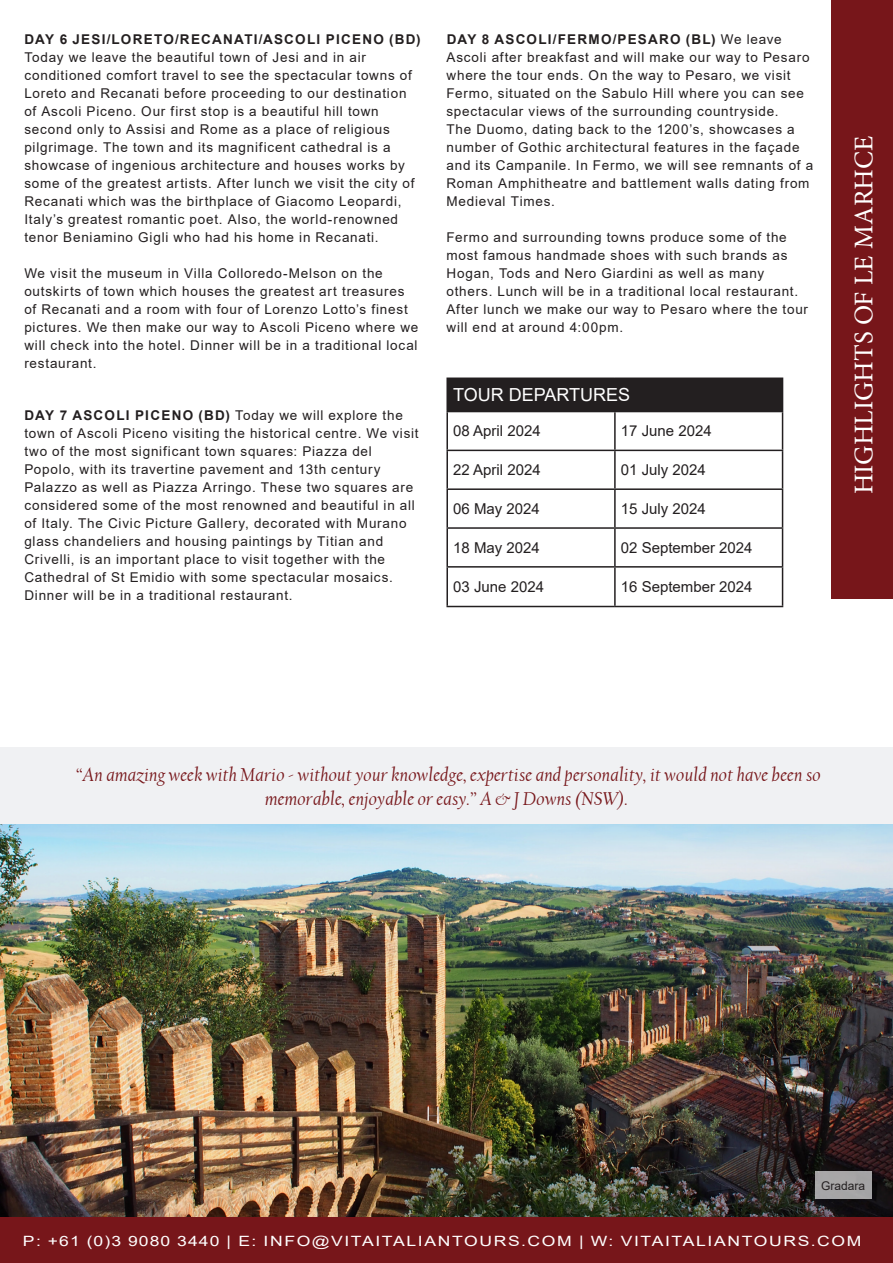
<style>
.page{position:relative;width:893px;height:1263px;background:#fff}
.page>*{position:absolute;margin:0;border:0;box-sizing:border-box;transform-origin:0 0}
.t1{font:27px "Minion Pro";color:#fff}
.t2{font:italic 19.5px/24px "Californian FB";letter-spacing:.01em;color:#77161a;text-align:center}
.t3{font:18px "Arial";color:#fff}
.t4{font:15px "Arial";color:#231f20}
.t5{font:14.1px "Arial";letter-spacing:.095em;color:#fff;scale:1.24 1}
.t6{font:13.5px/18px "Arial";letter-spacing:.055em;color:#231f20}
.t7{font:700 13.5px "Arial";letter-spacing:.095em;color:#231f20}
.t8{font:12px "Arial";color:#231f20}
.s1{font-weight:700}
</style>
<div class="page">
<div style="left:0;top:1216px;width:893px;height:47px;background:#77161a"></div>
<img style="left:0;top:824px;width:893px;height:392px">
<div style="left:0;top:747px;width:893px;height:77px;background:#f0f1f3"></div>
<div style="left:832px;top:0;width:61px;height:598px;background:#77161a"></div>
<div style="left:447px;top:378px;width:335px;height:33px;background:#231f20"></div>
<hr style="left:446px;top:377px;width:169px;height:2px;background:#231f20">
<hr style="left:446px;top:379px;width:2px;height:32px;background:#231f20">
<hr style="left:615px;top:377px;width:168px;height:2px;background:#231f20">
<hr style="left:782px;top:379px;width:1px;height:32px;background:#231f20">
<hr style="left:446px;top:411px;width:169px;height:1px;background:#231f20">
<hr style="left:446px;top:412px;width:2px;height:38px;background:#231f20">
<hr style="left:615px;top:411px;width:168px;height:1px;background:#231f20">
<hr style="left:614px;top:412px;width:2px;height:38px;background:#231f20">
<hr style="left:782px;top:412px;width:1px;height:38px;background:#231f20">
<hr style="left:446px;top:450px;width:169px;height:1px;background:#231f20">
<hr style="left:446px;top:451px;width:2px;height:37px;background:#231f20">
<hr style="left:615px;top:450px;width:168px;height:1px;background:#231f20">
<hr style="left:614px;top:451px;width:2px;height:37px;background:#231f20">
<hr style="left:782px;top:451px;width:1px;height:37px;background:#231f20">
<hr style="left:446px;top:488px;width:169px;height:2px;background:#231f20">
<hr style="left:446px;top:490px;width:2px;height:37px;background:#231f20">
<hr style="left:615px;top:488px;width:168px;height:2px;background:#231f20">
<hr style="left:614px;top:490px;width:2px;height:37px;background:#231f20">
<hr style="left:782px;top:490px;width:1px;height:37px;background:#231f20">
<hr style="left:446px;top:527px;width:169px;height:2px;background:#231f20">
<hr style="left:446px;top:529px;width:2px;height:37px;background:#231f20">
<hr style="left:615px;top:527px;width:168px;height:2px;background:#231f20">
<hr style="left:614px;top:529px;width:2px;height:37px;background:#231f20">
<hr style="left:782px;top:529px;width:1px;height:37px;background:#231f20">
<hr style="left:446px;top:566px;width:169px;height:2px;background:#231f20">
<hr style="left:446px;top:568px;width:2px;height:38px;background:#231f20">
<hr style="left:615px;top:566px;width:168px;height:2px;background:#231f20">
<hr style="left:614px;top:568px;width:2px;height:38px;background:#231f20">
<hr style="left:782px;top:568px;width:1px;height:38px;background:#231f20">
<hr style="left:446px;top:606px;width:169px;height:1px;background:#231f20">
<hr style="left:615px;top:606px;width:168px;height:1px;background:#231f20">
<div style="left:815px;top:1171px;width:57px;height:28px;background:#a7a5a7"></div>
<p class="t7" style="left:25px;top:30px;width:398px">DAY 6 JESI/LORETO/RECANATI/ASCOLI PICENO (BD)</p>
<p class="t6" style="left:24px;top:48px;width:392px">Today we leave the beautiful town of Jesi and in air conditioned comfort travel to see the spectacular towns of Loreto and Recanati before proceeding to our destination of Ascoli Piceno. Our first stop is a beautiful hill town second only to Assisi and Rome as a place of religious pilgrimage. The town and its magnificent cathedral is a showcase of ingenious architecture and houses works by some of the greatest artists. After lunch we visit the city of Recanati which was the birthplace of Giacomo Leopardi, Italy’s greatest romantic poet. Also, the world-renowned tenor Beniamino Gigli who had his home in Recanati.</p>
<p class="t6" style="left:24px;top:264px;width:395px">We visit the museum in Villa Colloredo-Melson on the outskirts of town which houses the greatest art treasures of Recanati and a room with four of Lorenzo Lotto’s finest pictures. We then make our way to Ascoli Piceno where we will check into the hotel. Dinner will be in a traditional local restaurant.</p>
<p class="t6" style="left:24px;top:407px;width:396px"><span class="s1">DAY 7 ASCOLI PICENO (BD)</span> Today we will explore the town of Ascoli Piceno visiting the historical centre. We visit two of the most significant town squares: Piazza del Popolo, with its travertine pavement and 13th century Palazzo as well as Piazza Arringo. These two squares are considered some of the most renowned and beautiful in all of Italy. The Civic Picture Gallery, decorated with Murano glass chandeliers and housing paintings by Titian and Crivelli, is an important place to visit together with the Cathedral of St Emidio with some spectacular mosaics.<br>Dinner will be in a traditional restaurant.</p>
<p class="t6" style="left:446px;top:30px;width:368px"><span class="s1">DAY 8 ASCOLI/FERMO/PESARO (BL)</span> We leave Ascoli after breakfast and will make our way to Pesaro where the tour ends. On the way to Pesaro, we visit Fermo, situated on the Sabulo Hill where you can see spectacular views of the surrounding countryside.<br>The Duomo, dating back to the 1200’s, showcases a number of Gothic architectural features in the façade and its Campanile. In Fermo, we will see remnants of a Roman Amphitheatre and battlement walls dating from Medieval Times.</p>
<p class="t6" style="left:446px;top:228px;width:363px">Fermo and surrounding towns produce some of the most famous handmade shoes with such brands as Hogan, Tods and Nero Giardini as well as many others. Lunch will be in a traditional local restaurant.<br>After lunch we make our way to Pesaro where the tour will end at around 4:00pm.</p>
<h3 class="t3" style="left:453px;top:383px;width:179px">TOUR DEPARTURES</h3>
<p class="t4" style="left:453px;top:421px;width:89px">08 April 2024</p>
<p class="t4" style="left:621px;top:421px;width:92px">17 June 2024</p>
<p class="t4" style="left:453px;top:460px;width:89px">22 April 2024</p>
<p class="t4" style="left:621px;top:460px;width:87px">01 July 2024</p>
<p class="t4" style="left:453px;top:498px;width:88px">06 May 2024</p>
<p class="t4" style="left:621px;top:498px;width:87px">15 July 2024</p>
<p class="t4" style="left:453px;top:537px;width:88px">18 May 2024</p>
<p class="t4" style="left:621px;top:537px;width:133px">02 September 2024</p>
<p class="t4" style="left:453px;top:576px;width:92px">03 June 2024</p>
<p class="t4" style="left:621px;top:576px;width:133px">16 September 2024</p>
<h1 class="t1" style="left:846px;top:494px;width:360px;rotate:-90deg">HIGHLIGHTS OF LE MARHCE</h1>
<h2 class="t2" style="left:76px;top:763px;width:747px">“An amazing week with Mario - without your knowledge, expertise and personality, it would not have been so memorable, enjoyable or easy.” A &amp; J Downs (NSW).</h2>
<p class="t8" style="left:821px;top:1177px;width:46px">Gradara</p>
<p class="t5" style="left:23px;top:1231px;width:678px">P: +61 (0)3 9080 3440 | E: INFO@VITAITALIANTOURS.COM | W: VITAITALIANTOURS.COM</p>
</div>
